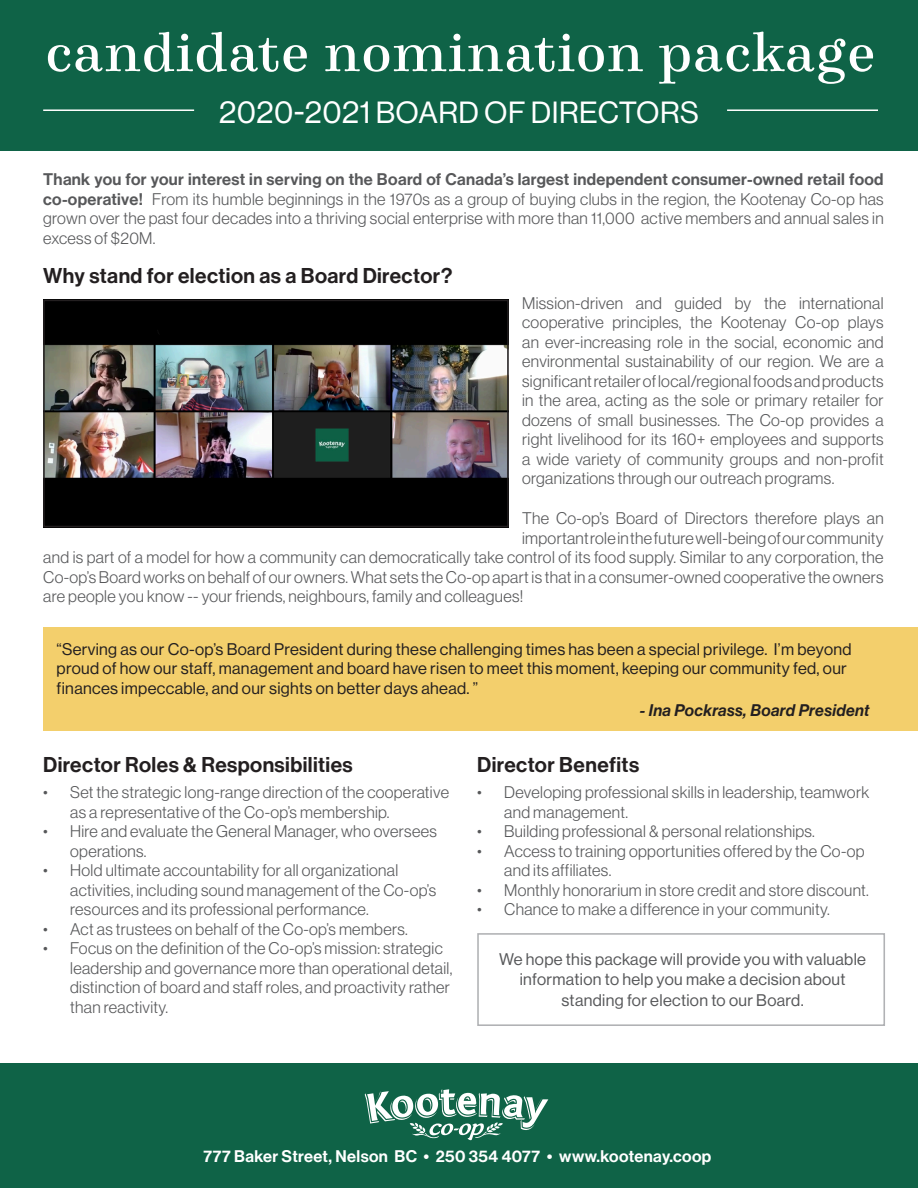
<style>
.page{position:relative;width:918px;height:1188px;background:#fff}
.page>*{position:absolute;margin:0;border:0;box-sizing:border-box;transform-origin:0 0}
.t1{font:600 57px "Winslow";letter-spacing:.02em;color:#fff}
.t2{font:30px "N Haas Grotesk DS Pro 55 Rg";letter-spacing:.015em;color:#fff}
.t3{font:21px "N Haas Grotesk DS Pro 65 Md";letter-spacing:.02em;color:#231f20}
.t4{font:16.5px/19.5px "N Haas Grotesk DS Pro 45 Lt";letter-spacing:.02em;color:#57585a}
.t5{font:16.5px/19.5px "N Haas Grotesk DS Pro 55 Rg";letter-spacing:.02em;color:#231f20}
.t6{font:16.5px/20.7px "N Haas Grotesk DS Pro 55 Rg";letter-spacing:.02em;color:#57585a;text-align:center}
.t7{font:16.5px "N Haas Grotesk DS Pro 65 Md";letter-spacing:.02em;color:#fff}
.t8{font:16.5px "N Haas Grotesk DS Pro 66 Md It";letter-spacing:.02em;color:#231f20}
.s1{font-family:"N Haas Grotesk DS Pro 65 Md"}
</style>
<div class="page">
<div style="left:0;top:0;width:918px;height:150px;background:#0f6347"></div>
<div style="left:43px;top:627px;width:875px;height:104px;background:#f3cf6c"></div>
<img style="left:46px;top:303px;width:460px;height:221px">
<div style="left:43px;top:300px;width:466px;height:227px;border:2px solid #231f20"></div>
<div style="left:477px;top:933px;width:408px;height:93px;border:2px solid #939598"></div>
<div style="left:0;top:1064px;width:918px;height:124px;background:#0f6347"></div>
<svg style="left:365px;top:1089px;width:183px;height:51px"></svg>
<hr style="left:727px;top:109px;width:151px;height:2px;background:#fff">
<hr style="left:43px;top:109px;width:151px;height:2px;background:#fff">
<p class="t1" style="left:46px;top:8px;width:831px">candidate nomination package</p>
<p class="t2" style="left:219px;top:95px;width:481px">2020-2021 BOARD OF DIRECTORS</p>
<p class="t4" style="left:43px;top:170px;width:842px;text-align:justify"><span class="s1">Thank you for your interest in serving on the Board of Canada’s largest independent consumer-owned retail food co-operative!</span> From its humble beginnings in the 1970s as a group of buying clubs in the region, the Kootenay Co-op has grown over the past four decades into a thriving social enterprise with more than 11,000 active members and annual sales in excess of $20M.</p>
<p class="t3" style="left:43px;top:263px;width:411px">Why stand for election as a Board Director?</p>
<p class="t4" style="left:522px;top:293px;width:363px;text-align:justify">Mission-driven and guided by the international cooperative principles, the Kootenay Co-op plays an ever-increasing role in the social, economic and environmental sustainability of our region. We are a significant retailer of local/regional foods and products in the area, acting as the sole or primary retailer for dozens of small businesses. The Co-op provides a right livelihood for its 160+ employees and supports a wide variety of community groups and non-profit organizations through our outreach programs.</p>
<p class="t4" style="left:522px;top:509px;width:363px">The Co-op’s Board of Directors therefore plays an</p>
<p class="t4" style="left:522px;top:528px;width:363px">important role in the future well-being of our community</p>
<p class="t4" style="left:43px;top:548px;width:842px">and is part of a model for how a community can democratically take control of its food supply. Similar to any corporation, the</p>
<p class="t4" style="left:43px;top:567px;width:842px">Co-op’s Board works on behalf of our owners. What sets the Co-op apart is that in a consumer-owned cooperative the owners</p>
<p class="t4" style="left:43px;top:587px;width:482px">are people you know -- your friends, neighbours, family and colleagues!</p>
<p class="t5" style="left:57px;top:639px;width:796px">“Serving as our Co-op’s Board President during these challenging times has been a special privilege. I’m beyond proud of how our staff, management and board have risen to meet this moment, keeping our community fed, our finances impeccable, and our sights on better days ahead. ”</p>
<p class="t8" style="left:640px;top:701px;width:231px">- Ina Pockrass, Board President</p>
<p class="t3" style="left:43px;top:752px;width:311px">Director Roles &amp; Responsibilities</p>
<p class="t4" style="left:70px;top:783px;width:380px;text-indent:-27px">• Set the strategic long-range direction of the cooperative as a representative of the Co-op’s membership.</p>
<p class="t4" style="left:70px;top:822px;width:368px;text-indent:-27px">• Hire and evaluate the General Manager, who oversees operations.</p>
<p class="t4" style="left:70px;top:861px;width:368px;text-indent:-27px">• Hold ultimate accountability for all organizational activities, including sound management of the Co-op’s resources and its professional performance.</p>
<p class="t4" style="left:43px;top:919px;width:366px">• Act as trustees on behalf of the Co-op’s members.</p>
<p class="t4" style="left:70px;top:939px;width:384px;text-indent:-27px">• Focus on the definition of the Co-op’s mission: strategic leadership and governance more than operational detail, distinction of board and staff roles, and proactivity rather than reactivity.</p>
<p class="t3" style="left:477px;top:752px;width:163px">Director Benefits</p>
<p class="t4" style="left:504px;top:783px;width:367px;text-indent:-27px">• Developing professional skills in leadership, teamwork and management.</p>
<p class="t4" style="left:477px;top:822px;width:339px">• Building professional &amp; personal relationships.</p>
<p class="t4" style="left:504px;top:841px;width:362px;text-indent:-27px">• Access to training opportunities offered by the Co-op and its affiliates.</p>
<p class="t4" style="left:477px;top:880px;width:393px">• Monthly honorarium in store credit and store discount.</p>
<p class="t4" style="left:477px;top:900px;width:354px">• Chance to make a difference in your community.</p>
<p class="t6" style="left:499px;top:949px;width:368px">We hope this package will provide you with valuable information to help you make a decision about standing for election to our Board.</p>
<p class="t7" style="left:203px;top:1147px;width:509px">777 Baker Street, Nelson BC • 250 354 4077 • www.kootenay.coop</p>
</div>
